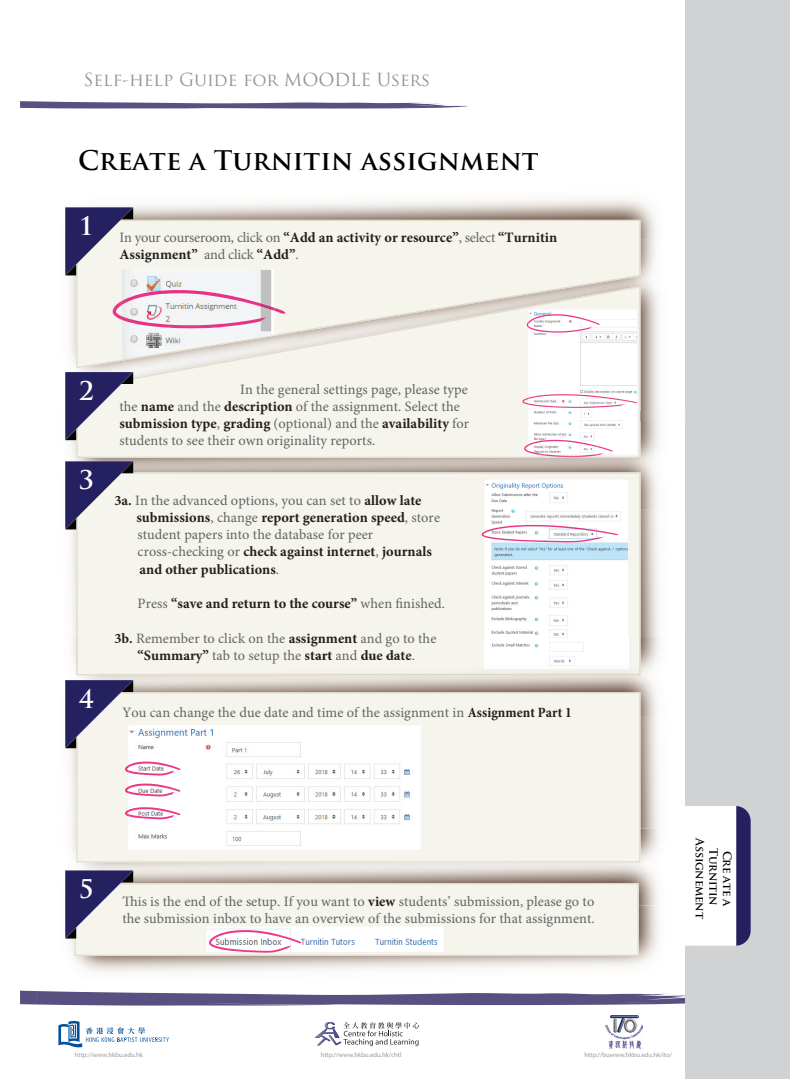
<style>
.page{position:relative;width:810px;height:1080px;background:#fff}
.page>*{position:absolute;margin:0;border:0;box-sizing:border-box;transform-origin:0 0}
.t1{font:700 26.38px "Trajan Pro";color:#000001}
.t2{font:700 25.12px "Trajan Pro";color:#fff}
.t3{font:17.62px "Trajan Pro";color:#939598}
.t4{font:14.38px/17.2px "Minion Pro";letter-spacing:.005em;color:#636366}
.t5{font:700 14.38px/17.2px "Minion Pro";color:#231f20}
.t6{font:700 11.38px "Trajan Pro";letter-spacing:-.025em;color:#000001}
.t7{font:6.62px "Myriad Pro";color:#999}
.s1{font-weight:400;color:#636366}
.s2{font-weight:700;color:#231f20}
.s3{color:#646467}
.s4{font-weight:700;font-stretch:condensed;color:#231f20}
</style>
<div class="page">
<svg style="left:20px;top:991px;width:16px;height:13px"></svg>
<div style="left:685px;top:0;width:105px;height:1078px;background:#d1d2d4"></div>
<svg style="left:693px;top:806px;width:58px;height:140px;background:#cccbda"></svg>
<svg style="left:20px;top:101px;width:448px;height:8px"></svg>
<svg style="left:58px;top:1020px;width:111px;height:28px"></svg>
<svg style="left:315px;top:1022px;width:104px;height:24px"></svg>
<img style="left:605px;top:1016px;width:38px;height:33px">
<img style="left:640px;top:412px;width:19px;height:8px">
<img style="left:641px;top:509px;width:19px;height:128px">
<img style="left:64px;top:420px;width:596px;height:89px">
<img style="left:95px;top:199px;width:561px;height:41px">
<img style="left:640px;top:240px;width:19px;height:172px">
<svg style="left:76px;top:368px;width:564px;height:90px;background:#f4f3ed"></svg>
<svg style="left:76px;top:472px;width:565px;height:165px;background:#f4f3ed"></svg>
<svg style="left:76px;top:220px;width:564px;height:148px;background:#f2f1ea"></svg>
<img style="left:528px;top:408px;width:109px;height:47px">
<img style="left:485px;top:525px;width:143px;height:112px">
<img style="left:528px;top:314px;width:72px;height:19px">
<img style="left:528px;top:440px;width:85px;height:15px">
<svg style="left:524px;top:444px;width:80px;height:14px"></svg>
<svg style="left:482px;top:532px;width:3px;height:5px"></svg>
<img style="left:485px;top:525px;width:131px;height:17px">
<img style="left:528px;top:394px;width:109px;height:14px">
<svg style="left:522px;top:398px;width:115px;height:7px"></svg>
<img style="left:640px;top:717px;width:19px;height:112px">
<img style="left:685px;top:806px;width:8px;height:140px">
<img style="left:64px;top:637px;width:596px;height:80px">
<img style="left:76px;top:637px;width:565px;height:38px">
<img style="left:115px;top:637px;width:18px;height:6px">
<img style="left:137px;top:637px;width:148px;height:6px">
<img style="left:289px;top:637px;width:68px;height:9px">
<img style="left:361px;top:637px;width:75px;height:9px">
<svg style="left:114px;top:660px;width:20px;height:1px"></svg>
<img style="left:138px;top:649px;width:71px;height:14px">
<img style="left:212px;top:650px;width:18px;height:10px">
<img style="left:234px;top:650px;width:67px;height:13px">
<img style="left:305px;top:651px;width:27px;height:9px">
<img style="left:336px;top:650px;width:21px;height:10px">
<img style="left:361px;top:650px;width:51px;height:10px">
<img style="left:70px;top:906px;width:589px;height:67px">
<img style="left:36px;top:996px;width:649px;height:10px">
<img style="left:621px;top:1003px;width:36px;height:1px">
<img style="left:36px;top:991px;width:649px;height:5px">
<img style="left:256px;top:994px;width:383px;height:6px">
<img style="left:63px;top:829px;width:629px;height:77px">
<svg style="left:75px;top:883px;width:564px;height:73px;background:#f4f3eb"></svg>
<svg style="left:76px;top:692px;width:564px;height:171px;fill:#f5f4ed"></svg>
<img style="left:121px;top:270px;width:154px;height:89px">
<img style="left:122px;top:290px;width:153px;height:38px">
<svg style="left:113px;top:301px;width:172px;height:19px"></svg>
<img style="left:301px;top:930px;width:142px;height:22px">
<svg style="left:251px;top:952px;width:23px;height:1px"></svg>
<img style="left:209px;top:930px;width:92px;height:22px">
<img style="left:128px;top:807px;width:293px;height:43px">
<img style="left:128px;top:762px;width:52px;height:14px">
<svg style="left:125px;top:765px;width:3px;height:7px"></svg>
<img style="left:128px;top:784px;width:52px;height:13px">
<svg style="left:125px;top:787px;width:3px;height:6px"></svg>
<img style="left:128px;top:786px;width:51px;height:4px">
<img style="left:128px;top:807px;width:52px;height:12px">
<svg style="left:125px;top:810px;width:3px;height:6px"></svg>
<img style="left:128px;top:807px;width:51px;height:6px">
<svg style="left:65px;top:207px;width:68px;height:68px;background:#8684a0"></svg>
<svg style="left:65px;top:372px;width:68px;height:68px;background:#8684a0"></svg>
<svg style="left:65px;top:461px;width:68px;height:68px;background:#8684a0"></svg>
<svg style="left:65px;top:680px;width:68px;height:68px;background:#8684a1"></svg>
<svg style="left:65px;top:870px;width:68px;height:69px;background:#8885a1"></svg>
<p class="t3" style="left:84px;top:70px;width:348px">Self-help Guide for MOODLE Users</p>
<h1 class="t1" style="left:78px;top:150px;width:462px">Create a Turnitin assignment</h1>
<h2 class="t2" style="left:79px;top:216px;width:17px">1</h2>
<p class="t5" style="left:119px;top:230px;width:439px"><span class="s1">In your courseroom, click on</span> “Add an activity or resource”<span class="s1">, select</span> “Turnitin<br>Assignment” <span class="s1">and click</span> “Add”<span class="s1">.</span></p>
<h2 class="t2" style="left:79px;top:381px;width:17px">2</h2>
<h2 class="t2" style="left:79px;top:470px;width:17px">3</h2>
<h2 class="t2" style="left:79px;top:689px;width:17px">4</h2>
<p class="t4" style="left:119px;top:382px;width:351px;text-indent:121px">In the general settings page, please type the <span class="s2">name</span> and the <span class="s2">description</span> of the assignment. Select the <span class="s2">submission type</span>, <span class="s2">grading</span> (optional) and the <span class="s2">availability</span> for students to see their own originality reports.</p>
<p class="t4" style="left:136px;top:493px;width:305px;text-indent:-22px"><span class="s2">3a.</span> In the advanced options, you can set to <span class="s2">allow late submissions</span>, change <span class="s2">report generation speed</span>, store student papers into the database for peer cross-checking or <span class="s2">check against internet</span>, <span class="s2">journals and other publications</span>.</p>
<p class="t5" style="left:138px;top:596px;width:309px"><span class="s1">Press</span> “save and return to the course” <span class="s1">when finished.</span></p>
<p class="t4" style="left:114px;top:630px;width:324px;text-align:center"><span class="s2">3b.</span> Remember to click on the <span class="s2">assignment</span> and go to the <span class="s2">“Summary”</span> tab to setup the <span class="s2">start</span> and <span class="s2">due date</span><span class="s3">.</span></p>
<p class="t4" style="left:122px;top:705px;width:451px">You can change the due date and time of the assignment in <span class="s4">Assignment Part 1</span></p>
<h2 class="t2" style="left:79px;top:880px;width:17px">5</h2>
<p class="t4" style="left:122px;top:894px;width:474px">This is the end of the setup. If you want to <span class="s2">view</span> students’ submission, please go to the submission inbox to have an overview of the submissions for that assignment.</p>
<p class="t6" style="left:704px;top:838px;width:82px;rotate:90deg">Assignement</p>
<p class="t6" style="left:718px;top:848px;width:59px;rotate:90deg">Turnitin</p>
<p class="t6" style="left:732px;top:851px;width:58px;rotate:90deg">Cre ate a</p>
<p class="t7" style="left:75px;top:1050px;width:70px">http://www.hkbu.edu.hk</p>
<p class="t7" style="left:321px;top:1051px;width:82px">http://www.hkbu.edu.hk/chtl</p>
<p class="t7" style="left:585px;top:1051px;width:89px">http://buwww.hkbu.edu.hk/ito/</p>
</div>
